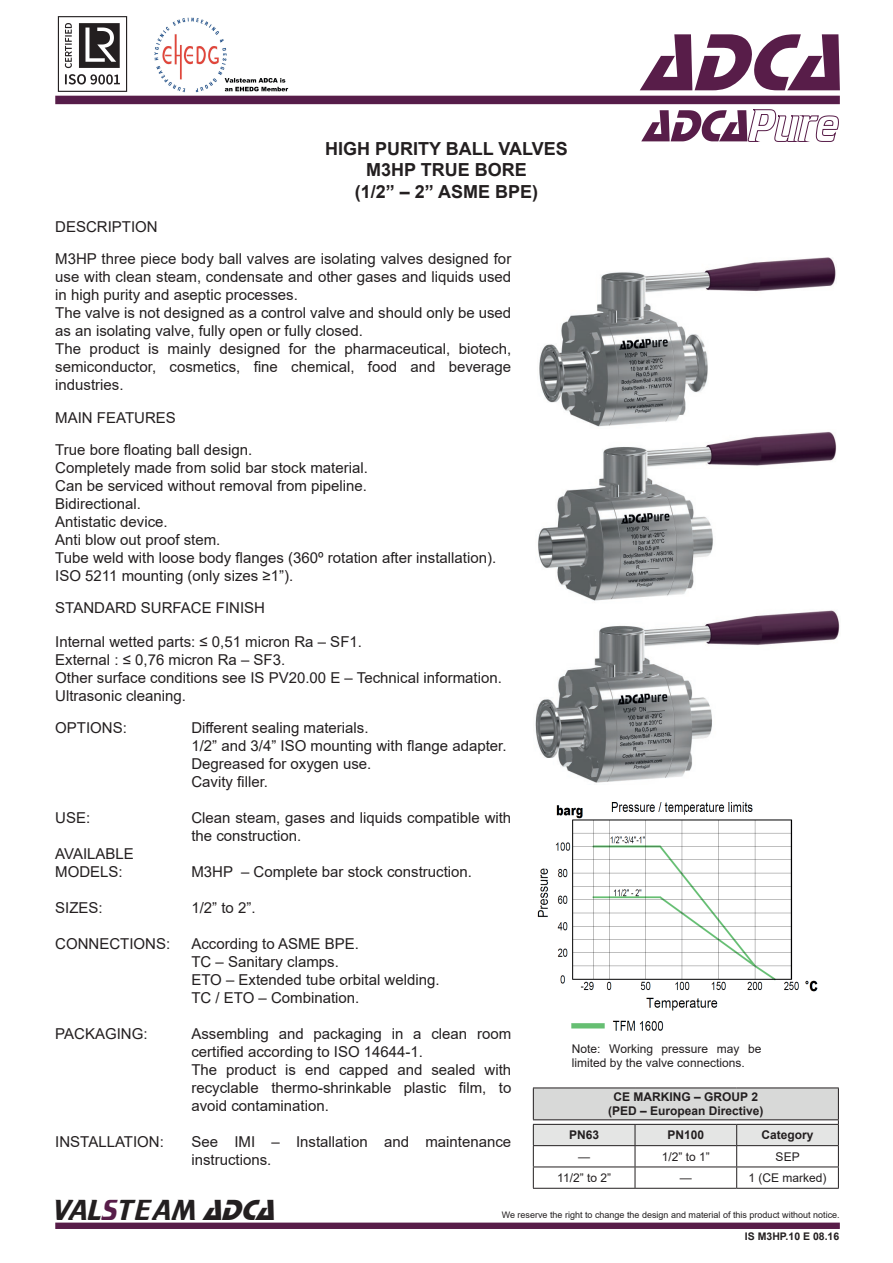
<style>
.page{position:relative;width:893px;height:1263px;background:#fff}
.page>*{position:absolute;margin:0;border:0;box-sizing:border-box;transform-origin:0 0}
.t1{font:italic 84px "Stop D";color:#581d49}
.t2{font:30px "Trekker";color:#231f20}
.t3{font:700 18px/21.6px "Arial";color:#231f20;text-align:center}
.t4{font:15px/18px "Arial";color:#231f20}
.t5{font:12px/14.4px "Arial";color:#231f20}
.t6{font:700 12px/14.4px "Arial";color:#231f20;text-align:center}
.t7{font:700 10.5px "Arial";color:#231f20}
.t8{font:9px "Arial";color:#231f20}
.s1{color:#581d49}
.s2{font-family:"Stop D";font-style:italic}
</style>
<div class="page">
<div style="left:55px;top:96px;width:785px;height:8px;background:#561d4a"></div>
<div style="left:55px;top:1222px;width:785px;height:7px;background:#581d49;border:2px solid #581d49"></div>
<img style="left:57px;top:16px;width:71px;height:76px">
<div style="left:533px;top:1088px;width:305px;height:32px;background:#d8d9d8"></div>
<hr style="left:533px;top:1087px;width:102px;height:1px;background:#231f20">
<hr style="left:533px;top:1088px;width:1px;height:31px;background:#231f20">
<hr style="left:635px;top:1087px;width:102px;height:1px;background:#231f20">
<hr style="left:737px;top:1087px;width:102px;height:1px;background:#231f20">
<hr style="left:838px;top:1088px;width:1px;height:31px;background:#231f20">
<svg style="left:533px;top:1120px;width:306px;height:68px"></svg>
<hr style="left:533px;top:1188px;width:102px;height:1px;background:#231f20">
<hr style="left:635px;top:1188px;width:102px;height:1px;background:#231f20">
<hr style="left:737px;top:1188px;width:102px;height:1px;background:#231f20">
<hr style="left:533px;top:1119px;width:102px;height:1px;background:#231f20">
<hr style="left:635px;top:1119px;width:102px;height:1px;background:#231f20">
<hr style="left:737px;top:1119px;width:102px;height:1px;background:#231f20">
<hr style="left:533px;top:1124px;width:102px;height:1px;background:#231f20">
<hr style="left:635px;top:1124px;width:102px;height:1px;background:#231f20">
<img style="left:537px;top:802px;width:281px;height:229px">
<img style="left:539px;top:257px;width:297px;height:170px">
<img style="left:538px;top:432px;width:299px;height:169px">
<img style="left:535px;top:610px;width:305px;height:173px">
<svg style="left:641px;top:109px;width:198px;height:32px"></svg>
<img style="left:154px;top:17px;width:135px;height:75px">
<p class="t4" style="left:55px;top:218px;width:104px">DESCRIPTION</p>
<p class="t3" style="left:325px;top:138px;width:244px">HIGH PURITY BALL VALVES<br>M3HP TRUE BORE<br>(1/2” – 2” ASME BPE)</p>
<p class="t4" style="left:55px;top:250px;width:458px">M3HP three piece body ball valves are isolating valves designed for use with clean steam, condensate and other gases and liquids used in high purity and aseptic processes.<br>The valve is not designed as a control valve and should only be used as an isolating valve, fully open or fully closed.<br>The product is mainly designed for the pharmaceutical, biotech, semiconductor, cosmetics, fine chemical, food and beverage industries.</p>
<p class="t4" style="left:55px;top:408px;width:122px">MAIN FEATURES</p>
<p class="t4" style="left:55px;top:440px;width:442px">True bore floating ball design.<br>Completely made from solid bar stock material.<br>Can be serviced without removal from pipeline.<br>Bidirectional.<br>Antistatic device.<br>Anti blow out proof stem.<br>Tube weld with loose body flanges (360º rotation after installation).<br>ISO 5211 mounting (only sizes ≥1”).</p>
<p class="t4" style="left:55px;top:599px;width:211px">STANDARD SURFACE FINISH</p>
<p class="t4" style="left:55px;top:632px;width:448px">Internal wetted parts: ≤ 0,51 micron Ra – SF1.<br>External : ≤ 0,76 micron Ra – SF3.<br>Other surface conditions see IS PV20.00 E – Technical information.<br>Ultrasonic cleaning.</p>
<h1 class="t1" style="left:641px;top:14px;width:227px">ADCA</h1>
<p class="t4" style="left:55px;top:719px;width:73px">OPTIONS:</p>
<p class="t4" style="left:55px;top:809px;width:37px">USE:</p>
<p class="t4" style="left:55px;top:845px;width:80px">AVAILABLE<br>MODELS:</p>
<p class="t4" style="left:55px;top:899px;width:49px">SIZES:</p>
<p class="t4" style="left:55px;top:935px;width:117px">CONNECTIONS:</p>
<p class="t4" style="left:55px;top:1025px;width:94px">PACKAGING:</p>
<p class="t4" style="left:55px;top:1133px;width:110px">INSTALLATION:</p>
<p class="t4" style="left:191px;top:719px;width:317px">Different sealing materials.<br>1/2” and 3/4” ISO mounting with flange adapter.<br>Degreased for oxygen use.<br>Cavity filler.</p>
<p class="t4" style="left:191px;top:809px;width:321px">Clean steam, gases and liquids compatible with the construction.</p>
<p class="t4" style="left:191px;top:863px;width:282px">M3HP – Complete bar stock construction.</p>
<p class="t4" style="left:191px;top:899px;width:66px">1/2” to 2”.</p>
<p class="t4" style="left:191px;top:935px;width:250px">According to ASME BPE.<br>TC – Sanitary clamps.<br>ETO – Extended tube orbital welding.<br>TC / ETO – Combination.</p>
<p class="t4" style="left:191px;top:1025px;width:321px">Assembling and packaging in a clean room certified according to ISO 14644-1.<br>The product is end capped and sealed with recyclable thermo-shrinkable plastic film, to avoid contamination.</p>
<p class="t4" style="left:191px;top:1133px;width:321px">See IMI – Installation and maintenance instructions.</p>
<p class="t5" style="left:572px;top:1041px;width:191px">Note: Working pressure may be limited by the valve connections.</p>
<p class="t6" style="left:608px;top:1090px;width:157px">CE MARKING – GROUP 2 (PED – European Directive)</p>
<p class="t6" style="left:569px;top:1128px;width:32px">PN63</p>
<p class="t6" style="left:667px;top:1128px;width:38px">PN100</p>
<p class="t6" style="left:761px;top:1128px;width:54px">Category</p>
<p class="t5" style="left:578px;top:1149px;width:13px">—</p>
<p class="t5" style="left:662px;top:1149px;width:50px">1/2” to 1”</p>
<p class="t5" style="left:776px;top:1149px;width:26px">SEP</p>
<p class="t5" style="left:557px;top:1170px;width:55px">11/2” to 2”</p>
<p class="t5" style="left:680px;top:1170px;width:13px">—</p>
<p class="t5" style="left:748px;top:1170px;width:80px">1 (CE marked)</p>
<h2 class="t2" style="left:53px;top:1193px;width:232px">VAL<span class="s1">S</span>TEAM <span class="s2">ADCA</span></h2>
<p class="t8" style="left:502px;top:1209px;width:340px">We reserve the right to change the design and material of this product without notice.</p>
<p class="t7" style="left:745px;top:1229px;width:96px">IS M3HP.10 E 08.16</p>
</div>
